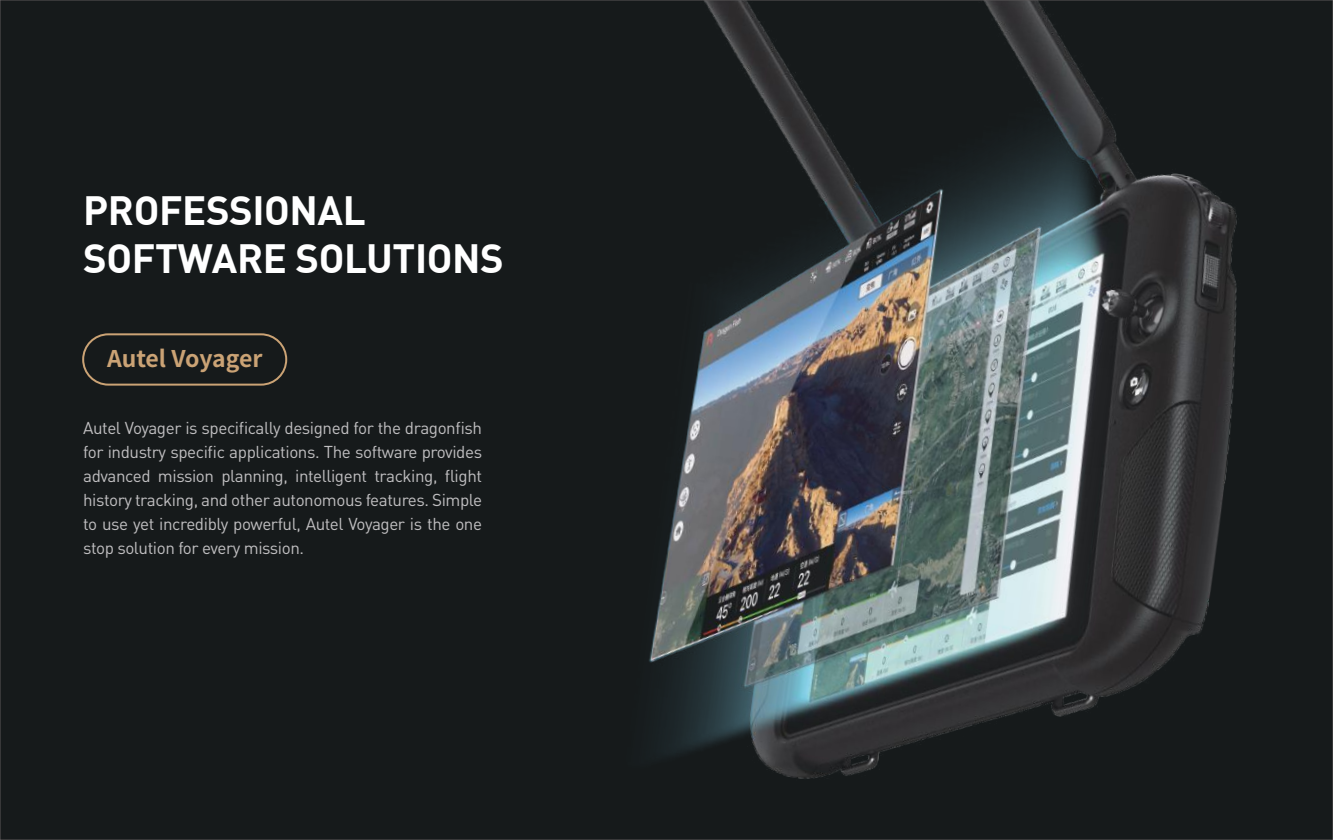
<style>
.page{position:relative;width:1333px;height:840px;background:#fff}
.page>*{position:absolute;margin:0;border:0;box-sizing:border-box;transform-origin:0 0}
.t1{font:700 40px/48px "DIN Pro";letter-spacing:-.01em;color:#fff}
.t2{font:700 23px "Source Han Sans CN";letter-spacing:-.005em;color:#cba375}
.t3{font:17px/24px "DIN Pro";letter-spacing:-.025em;color:#c0bfc1;text-align:justify}
</style>
<div class="page">
<div style="left:0;top:0;width:1332px;height:839px;background:#161a1b"></div>
<img style="left:649px;top:2px;width:588px;height:777px">
<div style="left:82px;top:333px;width:205px;height:52px;border:2px solid #cba375;border-radius:25px"></div>
<h1 class="t1" style="left:83px;top:185px;width:422px">PROFESSIONAL<br>SOFTWARE SOLUTIONS</h1>
<h2 class="t2" style="left:107px;top:345px;width:157px">Autel Voyager</h2>
<p class="t3" style="left:83px;top:415px;width:400px">Autel Voyager is specifically designed for the dragonfish for industry specific applications. The software provides advanced mission planning, intelligent tracking, flight history tracking, and other autonomous features. Simple to use yet incredibly powerful, Autel Voyager is the one stop solution for every mission.</p>
</div>
